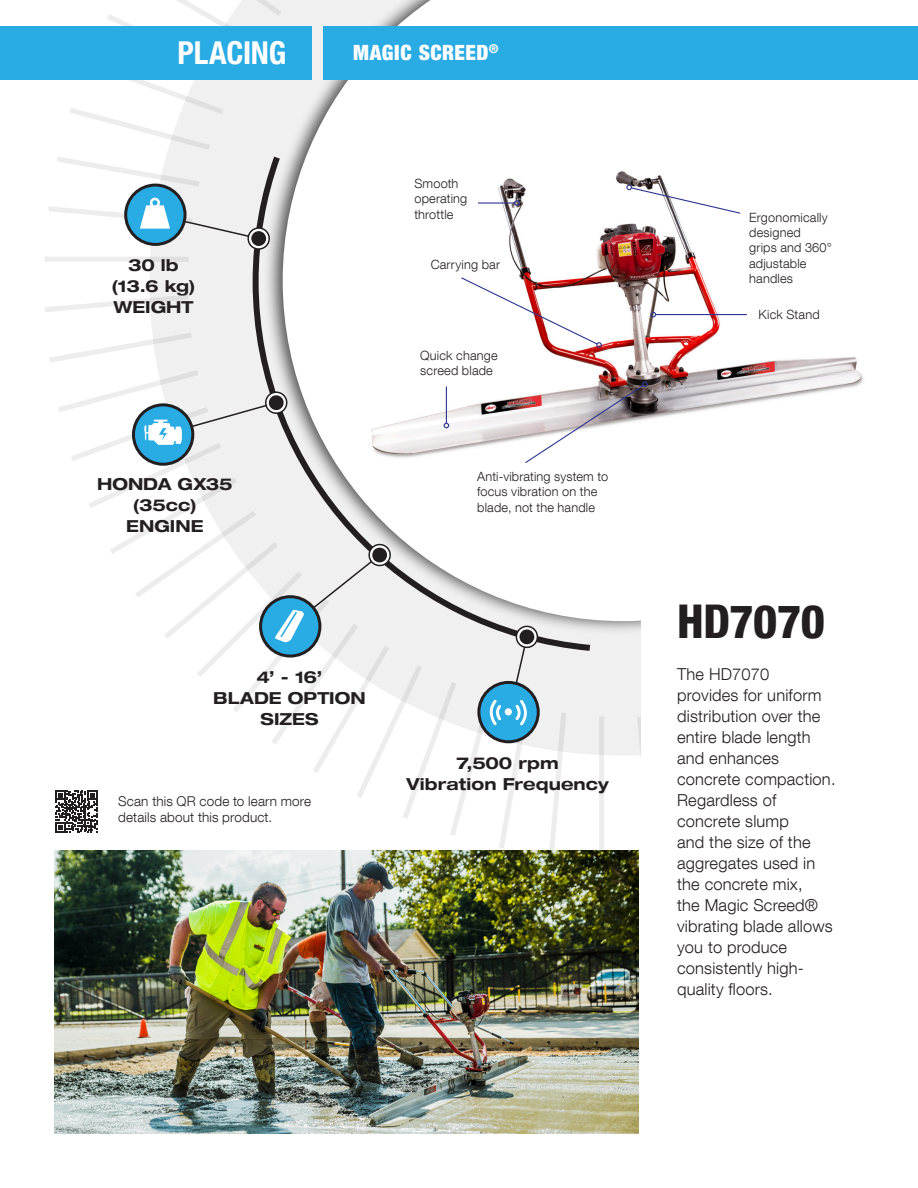
<style>
.page{position:relative;width:918px;height:1188px;background:#fff}
.page>*{position:absolute;margin:0;border:0;box-sizing:border-box;transform-origin:0 0}
.HEADER__Product{font:800 condensed 46.5px "Helvetica Neue LT Com";letter-spacing:-.01em;color:#231f20}
.t1{font:700 condensed 31.5px "Helvetica Neue LT Com";letter-spacing:-.005em;color:#fff}
.t2{font:900 condensed 21px "Helvetica Neue LT Com";letter-spacing:.025em;color:#fff}
.BODY_TEXT{font:300 16.5px/21px "Helvetica Neue LT Com";letter-spacing:.01em;color:#231f20}
.t3{font:700 expanded 16.5px/21px "Helvetica Neue LT Com";color:#231f20;text-align:center}
.t4{font:300 13.5px/16.2px "Helvetica Neue LT Com";letter-spacing:.01em;color:#231f20}
.t5{font:300 12.75px/15.3px "Helvetica Neue LT Com";letter-spacing:.015em;color:#231f20}
</style>
<div class="page">
<svg style="left:57px;top:0;width:201px;height:190px"></svg>
<svg style="left:45px;top:257px;width:144px;height:5px"></svg>
<svg style="left:283px;top:0;width:148px;height:150px"></svg>
<div style="left:0;top:26px;width:311px;height:54px;background:#29abe3"></div>
<div style="left:323px;top:26px;width:595px;height:54px;background:#29abe3"></div>
<svg style="left:250px;top:150px;width:59px;height:126px"></svg>
<svg style="left:126px;top:185px;width:59px;height:59px"></svg>
<div style="left:124px;top:184px;width:63px;height:62px;border:3px solid #231f20;border-radius:50%"></div>
<img style="left:498px;top:171px;width:366px;height:247px">
<hr style="left:478px;top:202px;width:37px;height:2px;background:#2e3791">
<svg style="left:514px;top:200px;width:6px;height:6px"></svg>
<hr style="left:656px;top:314px;width:91px;height:1px;background:#2e3791">
<svg style="left:626px;top:184px;width:116px;height:31px"></svg>
<svg style="left:45px;top:276px;width:613px;height:585px"></svg>
<svg style="left:49px;top:197px;width:222px;height:53px"></svg>
<img style="left:55px;top:850px;width:583px;height:284px">
<h2 class="t1" style="left:178px;top:34px;width:110px">PLACING</h2>
<p class="t2" style="left:353px;top:40px;width:147px">MAGIC SCREED<sup>®</sup></p>
<p class="t3" style="left:128px;top:254px;width:52px">30 lb</p>
<p class="t3" style="left:111px;top:275px;width:86px">(13.6 kg)</p>
<p class="t3" style="left:113px;top:296px;width:82px">WEIGHT</p>
<p class="t3" style="left:97px;top:473px;width:137px">HONDA GX35 (35cc)</p>
<p class="t3" style="left:126px;top:515px;width:79px">ENGINE</p>
<p class="t5" style="left:414px;top:175px;width:54px">Smooth operating throttle</p>
<p class="t5" style="left:431px;top:257px;width:71px">Carrying bar</p>
<p class="t5" style="left:420px;top:347px;width:79px">Quick change screed blade</p>
<p class="t5" style="left:477px;top:469px;width:132px">Anti-vibrating system to focus vibration on the blade, not the handle</p>
<p class="t3" style="left:256px;top:666px;width:68px">4’ - 16’</p>
<p class="t3" style="left:213px;top:687px;width:154px">BLADE OPTION</p>
<p class="t3" style="left:260px;top:708px;width:60px">SIZES</p>
<p class="t4" style="left:118px;top:793px;width:194px">Scan this QR code to learn more details about this product.</p>
<p class="t3" style="left:457px;top:752px;width:104px">7,500 rpm</p>
<p class="t3" style="left:407px;top:773px;width:204px">Vibration Frequency</p>
<p class="t5" style="left:749px;top:209px;width:84px">Ergonomically designed<br>grips and 360° adjustable handles</p>
<p class="t5" style="left:759px;top:307px;width:63px">Kick Stand</p>
<p class="HEADER__Product" style="left:677px;top:593px;width:149px">HD7070</p>
<p class="BODY_TEXT" style="left:677px;top:663px;width:160px">The HD7070<br>provides for uniform distribution over the entire blade length and enhances concrete compaction.<br>Regardless of concrete slump<br>and the size of the aggregates used in the concrete mix,<br>the Magic Screed® vibrating blade allows you to produce consistently high&shy;quality floors.</p>
</div>
